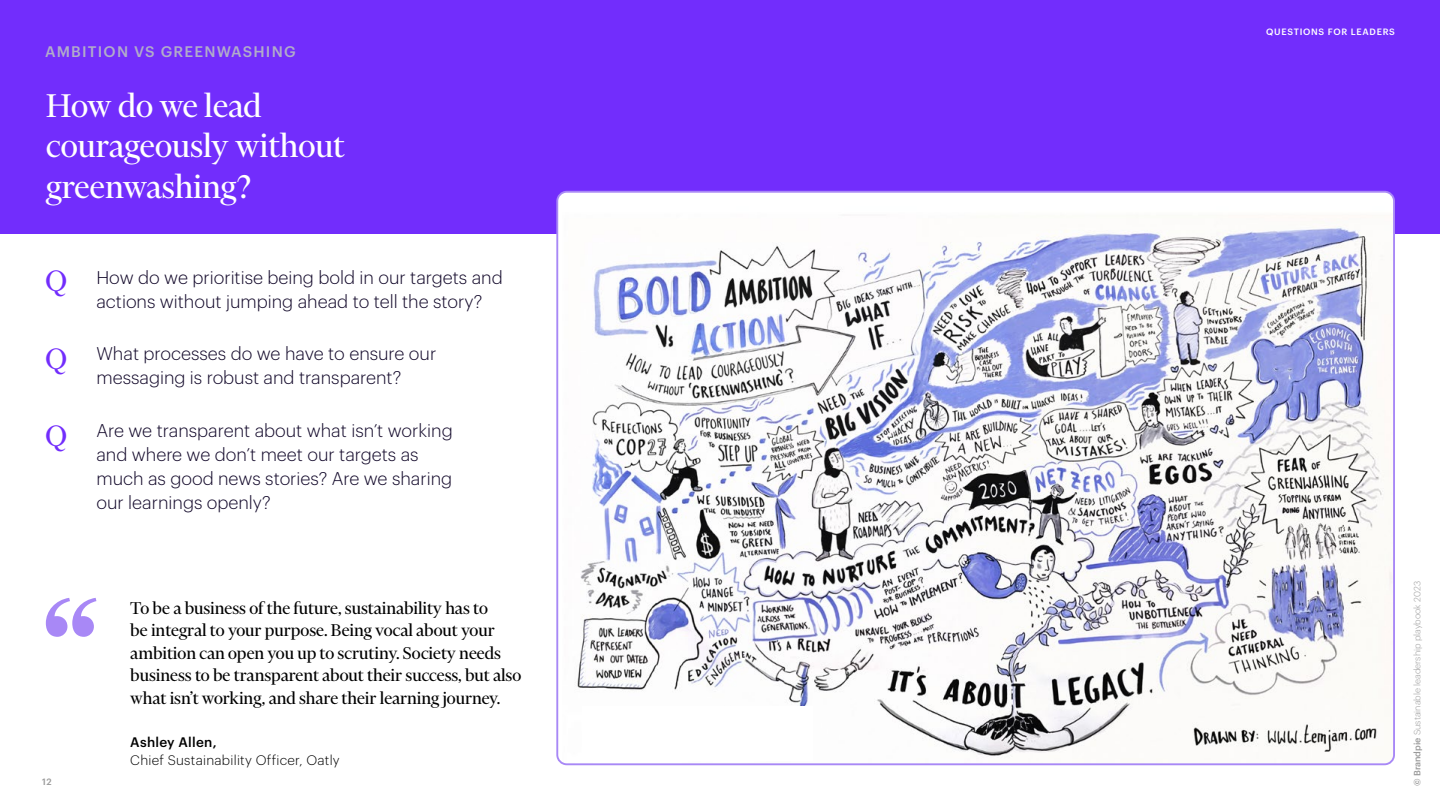
<style>
.page{position:relative;width:1440px;height:810px;background:#fff}
.page>*{position:absolute;margin:0;border:0;box-sizing:border-box;transform-origin:0 0}
.t1{font:37.5px/40.5px "Financier Display";color:#fff}
.t2{font:33.75px "Financier Display";color:#722dfc}
.t3{font:19.5px/22.5px "Financier Display";color:#000}
.t4{font:300 18px/24px "Graphik";color:#100628}
.t5{font:500 15px "Graphik";letter-spacing:.08em;color:#b1acc9}
.t6{font:300 13.5px "Graphik";letter-spacing:.02em;color:#000}
.t7{font:500 13.5px "Graphik";letter-spacing:.02em;color:#000}
.t8{font:300 9px "Graphik";color:#999}
.t9{font:500 9px "Graphik";letter-spacing:.08em;color:#fff}
.t10{font:500 9px "Graphik";color:#999}
.s1{font-weight:500}
</style>
<div class="page">
<div style="left:0;top:0;width:1440px;height:234px;background:#722dfc"></div>
<svg style="left:46px;top:598px;width:50px;height:39px"></svg>
<div style="left:557px;top:192px;width:837px;height:572px;background:#fff;border-radius:9px"></div>
<img style="left:559px;top:222px;width:833px;height:540px">
<div style="left:582px;top:706px;width:231px;height:54px;background:#fff"></div>
<p class="t5" style="left:45px;top:40px;width:252px">AMBITION VS GREENWASHING</p>
<h1 class="t1" style="left:46px;top:85px;width:300px">How do we lead courageously without greenwashing?</h1>
<h2 class="t2" style="left:45px;top:263px;width:24px">Q</h2>
<h2 class="t2" style="left:45px;top:342px;width:24px">Q</h2>
<h2 class="t2" style="left:45px;top:418px;width:24px">Q</h2>
<p class="t4" style="left:96px;top:264px;width:408px">How do we prioritise being bold in our targets and actions without jumping ahead to tell the story?</p>
<p class="t4" style="left:96px;top:340px;width:341px">What processes do we have to ensure our messaging is robust and transparent?</p>
<p class="t4" style="left:96px;top:417px;width:358px">Are we transparent about what isn’t working and where we don’t meet our targets as much as good news stories? Are we sharing our learnings openly?</p>
<p class="t10" style="left:42px;top:775px;width:11px">12</p>
<p class="t3" style="left:130px;top:596px;width:393px">To be a business of the future, sustainability has to<br>be integral to your purpose. Being vocal about your ambition can open you up to scrutiny. Society needs business to be transparent about their success, but also what isn’t working, and share their learning journey.</p>
<p class="t7" style="left:130px;top:732px;width:88px">Ashley Allen,</p>
<p class="t6" style="left:130px;top:750px;width:211px">Chief Sustainability Officer, Oatly</p>
<p class="t9" style="left:1266px;top:25px;width:130px">QUESTIONS FOR LEADERS</p>
<p class="t8" style="left:1411px;top:786px;width:206px;rotate:-90deg"><span class="s1">© Brandpie</span> Sustainable leadership playbook 2023</p>
</div>
